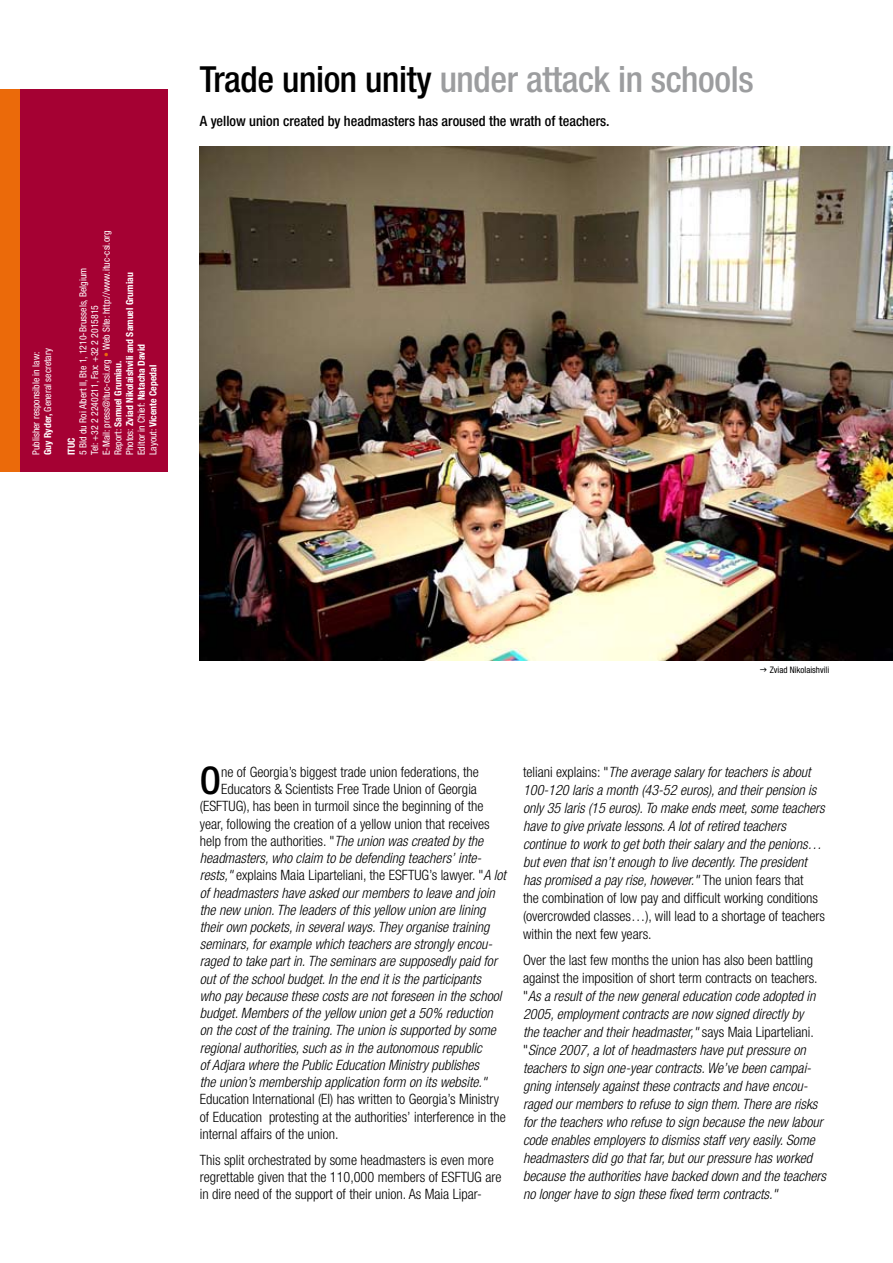
<style>
.page{position:relative;width:893px;height:1263px;background:#fff}
.page>*{position:absolute;margin:0;border:0;box-sizing:border-box;transform-origin:0 0}
.t1{font:500 condensed 38.25px "Helvetica Neue";color:#000}
.t2{font:500 condensed 36px "Helvetica Neue";letter-spacing:-.01em;color:#9c9d9f}
.t3{font:italic 300 condensed 14.25px/18px "Helvetica Neue";color:#000}
.t4{font:300 condensed 14.25px/17.2px "Helvetica Neue";color:#000}
.t5{font:500 condensed 14.25px "Helvetica Neue";color:#000}
.t6{font:condensed 9.75px/11.7px "Helvetica Neue";color:#fff}
.t7{font:700 condensed 9.75px "Helvetica Neue";color:#fff}
.t8{font:condensed 9px "Helvetica Neue";color:#000}
.s1{font-weight:700}
.s2{color:#eb6a0a}
.s3{color:#000}
.s4{font-style:italic}
.s5{font-style:normal}
</style>
<div class="page">
<div style="left:0;top:89px;width:20px;height:383px;background:#eb6a0a"></div>
<div style="left:20px;top:89px;width:148px;height:383px;background:#a50133"></div>
<img style="left:200px;top:146px;width:693px;height:514px">
<p class="t6" style="left:30px;top:455px;width:108px;rotate:-90deg">Publisher responsible in law:<br><span class="s1">Guy Ryder,</span> General secretary</p>
<p class="t6" style="left:77px;top:455px;width:226px;rotate:-90deg">5 Bld du Roi Albert II, Bte 1, 1210-Brussels, Belgium<br>Tel: +32 2 2240211, Fax: +32 2 2015815<br>E-Mail: press@ituc-csi.org <span class="s2">•</span> Web Site: http://www.ituc-csi.org Report: <span class="s1">Samuel Grumiau.<br></span>Photos: <span class="s1">Zviad Nikolaishvili and Samuel Grumiau<br></span>Editor in Chief: <span class="s1">Natacha David<br></span>Layout: <span class="s1">Vicente Cepedal</span></p>
<p class="t7" style="left:65px;top:455px;width:19px;rotate:-90deg">ITUC</p>
<h2 class="t2" style="left:200px;top:58px;width:555px"><span class="s3">Trade union unity</span> under attack in schools</h2>
<p class="t5" style="left:200px;top:113px;width:411px">A yellow union created by headmasters has aroused the wrath of teachers.</p>
<p class="t8" style="left:770px;top:665px;width:61px">Zviad Nikolaishvili</p>
<h1 class="t1" style="left:200px;top:757px;width:23px">O</h1>
<p class="t4" style="left:221px;top:763px;width:259px">ne of Georgia’s biggest trade union federations, the</p>
<p class="t4" style="left:221px;top:780px;width:257px">Educators &amp; Scientists Free Trade Union of Georgia</p>
<p class="t4" style="left:200px;top:797px;width:285px">(ESFTUG), has been in turmoil since the beginning of the</p>
<p class="t4" style="left:200px;top:815px;width:291px">year, following the creation of a yellow union that receives</p>
<p class="t4" style="left:200px;top:832px;width:285px">help from the authorities. "<span class="s4">The union was created by the</span></p>
<p class="t3" style="left:200px;top:849px;width:283px">headmasters, who claim to be defending teachers’ inte-</p>
<p class="t4" style="left:200px;top:866px;width:308px"><span class="s4">rests,"</span> explains Maia Liparteliani, the ESFTUG’s lawyer. "<span class="s4">A lot</span></p>
<p class="t3" style="left:200px;top:883px;width:297px">of headmasters have asked our members to leave and join</p>
<p class="t3" style="left:200px;top:900px;width:287px">the new union. The leaders of this yellow union are lining</p>
<p class="t3" style="left:200px;top:918px;width:291px">their own pockets, in several ways. They organise training</p>
<p class="t3" style="left:200px;top:935px;width:294px">seminars, for example which teachers are strongly encou-</p>
<p class="t3" style="left:200px;top:952px;width:299px">raged to take part in. The seminars are supposedly paid for</p>
<p class="t3" style="left:200px;top:969px;width:283px">out of the school budget. In the end it is the participants</p>
<p class="t3" style="left:200px;top:987px;width:303px">who pay because these costs are not foreseen in the school</p>
<p class="t3" style="left:200px;top:1004px;width:294px">budget. Members of the yellow union get a 50% reduction</p>
<p class="t3" style="left:200px;top:1021px;width:298px">on the cost of the training. The union is supported by some</p>
<p class="t3" style="left:200px;top:1038px;width:283px">regional authorities, such as in the autonomous republic</p>
<p class="t3" style="left:200px;top:1056px;width:281px">of Adjara where the Public Education Ministry publishes</p>
<p class="t3" style="left:200px;top:1073px;width:289px">the union’s membership application form on its website."</p>
<p class="t4" style="left:200px;top:1091px;width:307px">Education International (EI) has written to Georgia’s Ministry of Education protesting at the authorities’ interference in the internal affairs of the union.</p>
<p class="t4" style="left:200px;top:1151px;width:303px">This split orchestrated by some headmasters is even more regrettable given that the 110,000 members of ESFTUG are in dire need of the support of their union. As Maia Lipar-</p>
<p class="t3" style="left:523px;top:763px;width:304px"><span class="s5">teliani explains: "</span>The average salary for teachers is about 100-120 laris a month (43-52 euros), and their pension is only 35 laris (15 euros). To make ends meet, some teachers have to give private lessons. A lot of retired teachers continue to work to get both their salary and the penions… but even that isn’t enough to live decently. The president has promised a pay rise, however." <span class="s5">The union fears that<br>the combination of low pay and difficult working conditions (overcrowded classes…), will lead to a shortage of teachers within the next few years.</span></p>
<p class="t3" style="left:523px;top:951px;width:305px"><span class="s5">Over the last few months the union has also been battling against the imposition of short term contracts on teachers. "</span>As a result of the new general education code adopted in 2005, employment contracts are now signed directly by<br>the teacher and their headmaster," <span class="s5">says Maia Liparteliani. "</span>Since 2007, a lot of headmasters have put pressure on teachers to sign one-year contracts. We’ve been campai&shy;gning intensely against these contracts and have encou&shy;raged our members to refuse to sign them. There are risks for the teachers who refuse to sign because the new labour code enables employers to dismiss staff very easily. Some headmasters did go that far, but our pressure has worked because the authorities have backed down and the teachers no longer have to sign these fixed term contracts."</p>
</div>
